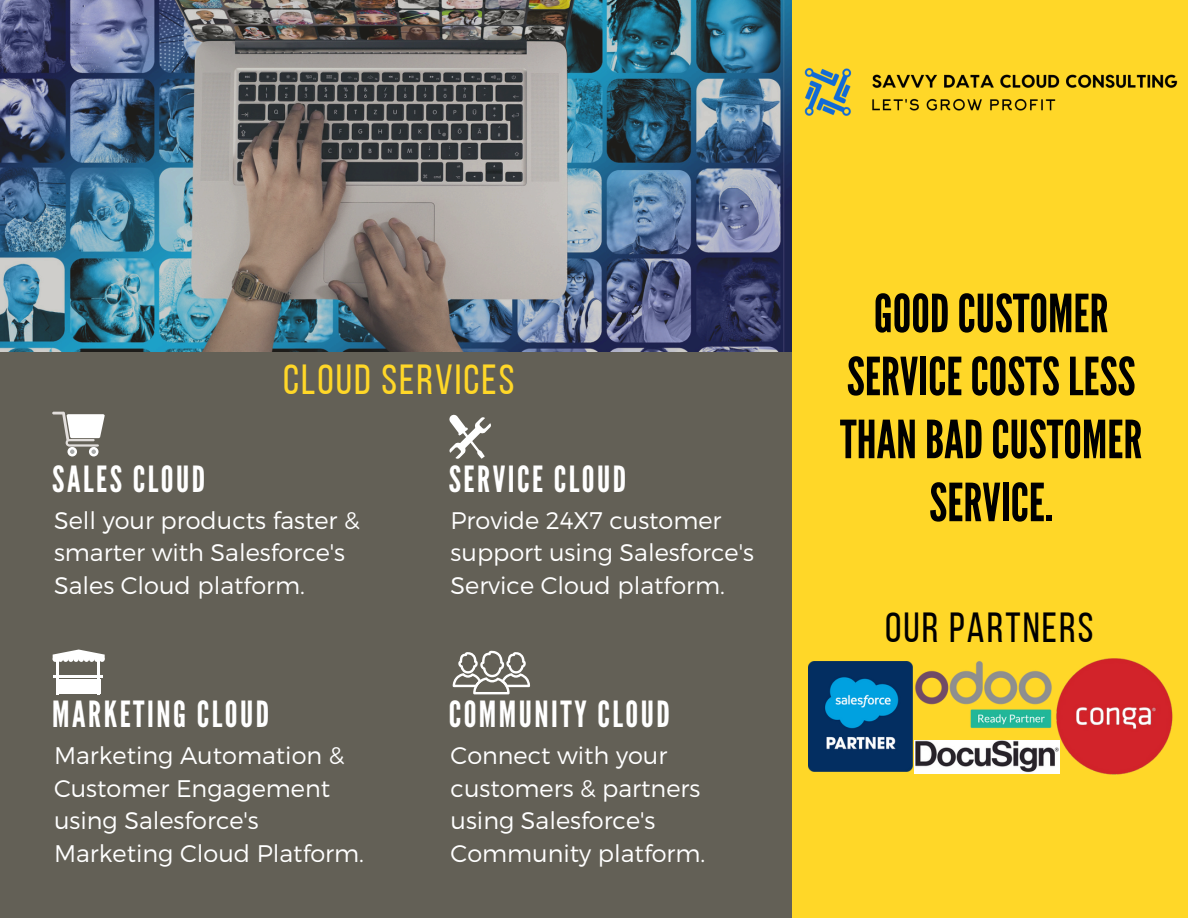
<style>
.page{position:relative;width:1188px;height:918px;background:#636056}
.page>*{position:absolute;margin:0;border:0;box-sizing:border-box;transform-origin:0 0}
.t1{font:52.5px/63px "League Gothic";color:#000;text-align:center}
.t2{font:42px "Bebas Neue";letter-spacing:.05em;color:#ffd728}
.t3{font:42px "Bebas Neue";letter-spacing:.05em;color:#000}
.t4{font:36px "League Gothic";letter-spacing:.07em;color:#fff}
.t5{font:300 24px/32.7px "Montserrat";color:#fff}
</style>
<div class="page">
<img style="left:0;top:0;width:792px;height:352px">
<div style="left:792px;top:0;width:396px;height:918px;background:#ffd728"></div>
<svg style="left:449px;top:414px;width:42px;height:45px"></svg>
<div style="left:89px;top:447px;width:10px;height:9px;background:#fff;border-radius:50%"></div>
<div style="left:67px;top:447px;width:10px;height:9px;background:#fff;border-radius:50%"></div>
<svg style="left:52px;top:412px;width:53px;height:42px"></svg>
<img style="left:804px;top:67px;width:374px;height:49px">
<svg style="left:453px;top:650px;width:77px;height:44px"></svg>
<svg style="left:53px;top:650px;width:51px;height:12px"></svg>
<hr style="left:56px;top:655px;width:2px;height:39px;background:#fff">
<hr style="left:98px;top:655px;width:2px;height:39px;background:#fff">
<hr style="left:53px;top:676px;width:50px;height:2px;background:#fff">
<div style="left:56px;top:680px;width:44px;height:14px;background:#fff"></div>
<img style="left:809px;top:661px;width:103px;height:110px">
<img style="left:1054px;top:658px;width:119px;height:117px">
<img style="left:914px;top:740px;width:145px;height:33px">
<img style="left:912px;top:658px;width:145px;height:82px">
<p class="t2" style="left:283px;top:363px;width:233px">CLOUD SERVICES</p>
<p class="t4" style="left:52px;top:458px;width:154px">SALES CLOUD</p>
<p class="t5" style="left:54px;top:503px;width:307px">Sell your products faster &amp; smarter with Salesforce's<br>Sales Cloud platform.</p>
<p class="t4" style="left:52px;top:693px;width:218px">MARKETING CLOUD</p>
<p class="t5" style="left:54px;top:738px;width:312px">Marketing Automation &amp;<br>Customer Engagement using Salesforce's<br>Marketing Cloud Platform.</p>
<p class="t4" style="left:449px;top:458px;width:179px">SERVICE CLOUD</p>
<h1 class="t5" style="left:451px;top:503px;width:305px">Provide 24X7 customer support using Salesforce's<br>Service Cloud platform.</h1>
<p class="t4" style="left:449px;top:693px;width:223px">COMMUNITY CLOUD</p>
<h2 class="t5" style="left:451px;top:738px;width:256px">Connect with your customers &amp; partners using Salesforce's<br>Community platform.</h2>
<h2 class="t1" style="left:840px;top:283px;width:304px">GOODCUSTOMER<br>SERVICECOSTSLESS<br>THANBADCUSTOMER<br>SERVICE.</h2>
<p class="t3" style="left:885px;top:610px;width:210px">OUR PARTNERS</p>
</div>
